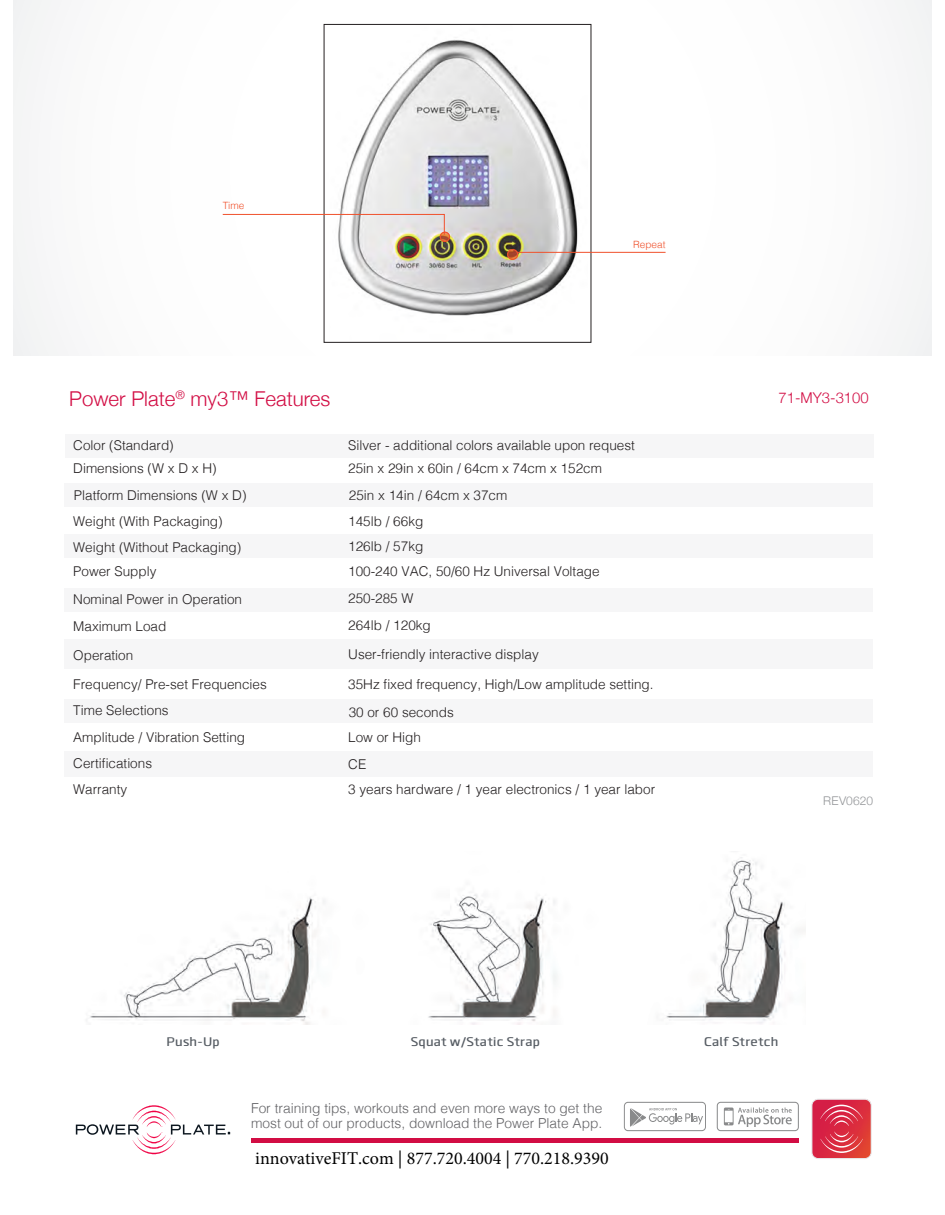
<style>
.page{position:relative;width:945px;height:1215px;background:#fff}
.page>*{position:absolute;margin:0;border:0;box-sizing:border-box;transform-origin:0 0}
.t1{font:300 20.4px "Helvetica Neue";color:#d20d44}
.t2{font:18px "Minion Pro";color:#000}
.t3{font:300 14.85px "Helvetica Neue";color:#d20d44}
.t4{font:300 13.8px/15.1px "Helvetica";color:#636366}
.t5{font:300 13.5px/24.9px "Helvetica";color:#231f20}
.t6{font:500 13.05px "Clio XS Medium";color:#575d64}
.t7{font:300 12px "Helvetica Neue";letter-spacing:.01em;color:#939598}
.t8{font:300 10.05px "Helvetica";color:#f0512c}
</style>
<div class="page">
<div style="left:65px;top:434px;width:809px;height:24px;background:#f6f6f7"></div>
<img style="left:330px;top:40px;width:258px;height:276px">
<div style="left:65px;top:700px;width:808px;height:23px;background:#f6f6f7"></div>
<div style="left:65px;top:483px;width:808px;height:24px;background:#f6f6f7"></div>
<div style="left:65px;top:535px;width:808px;height:23px;background:#f6f6f7"></div>
<div style="left:65px;top:588px;width:808px;height:23px;background:#f6f6f7"></div>
<div style="left:65px;top:639px;width:808px;height:30px;background:#f6f6f7"></div>
<svg style="left:508px;top:250px;width:10px;height:9px"></svg>
<div style="left:507px;top:249px;width:11px;height:11px;border:1px solid #f0512c;border-radius:50%"></div>
<div style="left:65px;top:751px;width:808px;height:25px;background:#f6f6f7"></div>
<hr style="left:517px;top:252px;width:149px;height:1px;background:#f0512c">
<svg style="left:222px;top:214px;width:223px;height:21px"></svg>
<svg style="left:440px;top:232px;width:10px;height:9px"></svg>
<div style="left:440px;top:232px;width:10px;height:10px;border:1px solid #f0512c;border-radius:50%"></div>
<img style="left:86px;top:857px;width:719px;height:167px">
<svg style="left:811px;top:1099px;width:61px;height:60px;background:#dd495b"></svg>
<svg style="left:717px;top:1102px;width:82px;height:29px"></svg>
<svg style="left:624px;top:1102px;width:82px;height:29px"></svg>
<hr style="left:251px;top:1139px;width:548px;height:4px;background:#d20d44">
<svg style="left:76px;top:1105px;width:155px;height:49px"></svg>
<p class="t8" style="left:223px;top:197px;width:23px">Time</p>
<p class="t8" style="left:633px;top:236px;width:34px">Repeat</p>
<h1 class="t1" style="left:69px;top:382px;width:263px">Power Plate<sup>®</sup> my3™ Features</h1>
<p class="t5" style="left:73px;top:433px;width:145px;line-height:22.8px">Color (Standard)<br>Dimensions (W x D x H)</p>
<p class="t5" style="left:348px;top:433px;width:288px;line-height:22.8px">Silver - additional colors available upon request<br>25in x 29in x 60in / 64cm x 74cm x 152cm</p>
<p class="t5" style="left:74px;top:482px;width:174px">Platform Dimensions (W x D)</p>
<p class="t5" style="left:349px;top:482px;width:160px">25in x 14in / 64cm x 37cm</p>
<p class="t5" style="left:73px;top:508px;width:170px">Weight (With Packaging)<br>Weight (Without Packaging)<br>Power Supply</p>
<p class="t5" style="left:73px;top:584px;width:170px;line-height:27px">Nominal Power in Operation<br>Maximum Load</p>
<p class="t5" style="left:73px;top:640px;width:195px;line-height:29.1px">Operation<br>Frequency/ Pre-set Frequencies</p>
<p class="t5" style="left:348px;top:508px;width:77px">145lb / 66kg<br>126lb / 57kg</p>
<p class="t5" style="left:348px;top:557px;width:253px;line-height:27px">100-240 VAC, 50/60 Hz Universal Voltage<br>250-285 W<br>264lb / 120kg</p>
<p class="t5" style="left:348px;top:639px;width:307px;line-height:29.7px">User-friendly interactive display<br>35Hz fixed frequency, High/Low amplitude setting.</p>
<p class="t5" style="left:73px;top:696px;width:173px;line-height:26.2px">Time Selections<br>Amplitude / Vibration Setting<br>Certifications<br>Warranty</p>
<p class="t5" style="left:348px;top:698px;width:107px">30 or 60 seconds<br>Low or High</p>
<p class="t5" style="left:348px;top:750px;width:308px">CE<br>3 years hardware / 1 year electronics / 1 year labor</p>
<p class="t3" style="left:779px;top:385px;width:92px">71-MY3-3100</p>
<p class="t7" style="left:823px;top:791px;width:51px">REV0620</p>
<p class="t6" style="left:167px;top:1034px;width:55px">Push-Up</p>
<p class="t6" style="left:411px;top:1034px;width:131px">Squat w/Static Strap</p>
<p class="t6" style="left:704px;top:1034px;width:76px">Calf Stretch</p>
<p class="t4" style="left:251px;top:1100px;width:353px">For training tips, workouts and even more ways to get the most out of our products, download the Power Plate App.</p>
<h2 class="t2" style="left:255px;top:1147px;width:355px">innovativeFIT.com | 877.720.4004 | 770.218.9390</h2>
</div>
